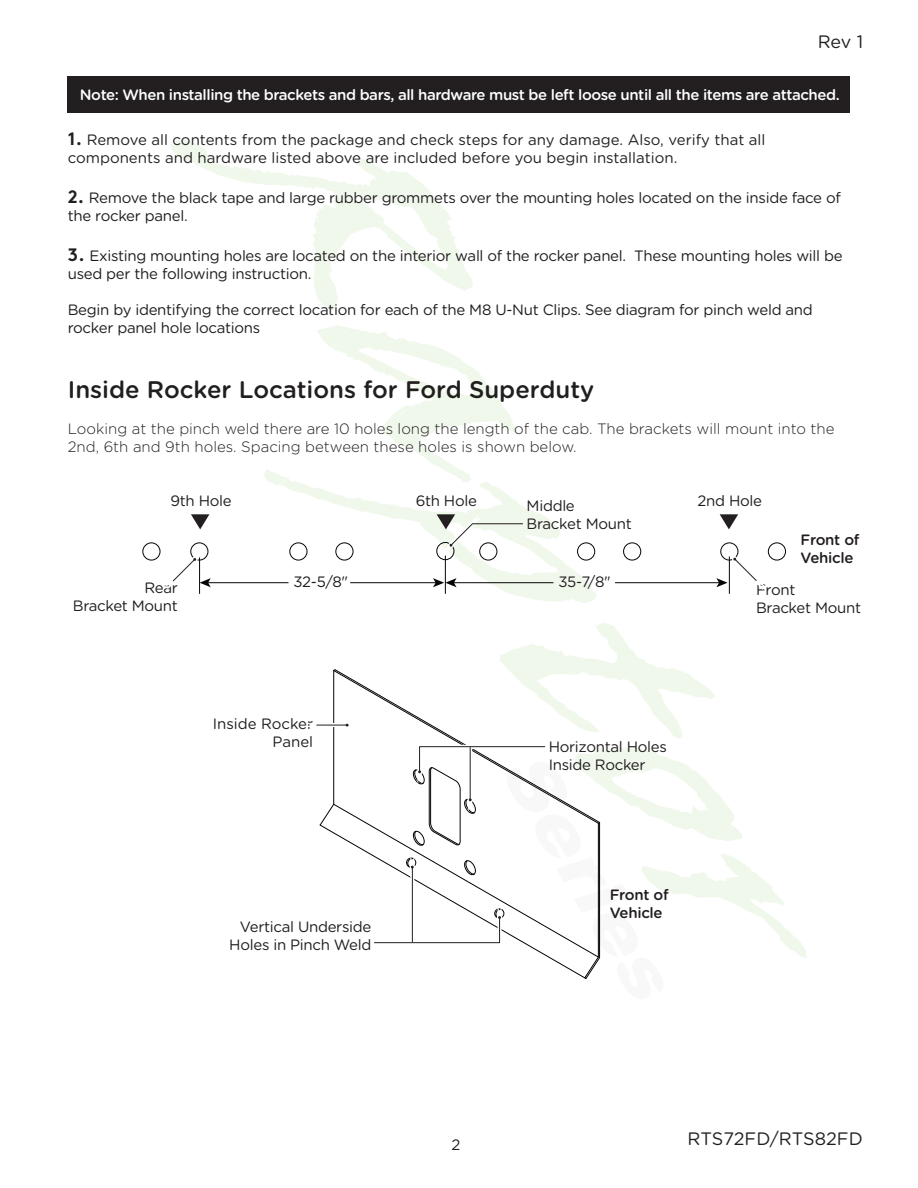
<style>
.page{position:relative;width:918px;height:1188px;background:#fff}
.page>*{position:absolute;margin:0;border:0;box-sizing:border-box;transform-origin:0 0}
.t1{font:500 24px "Gotham Rounded";color:#211e1e}
.t2{font:18px "Gotham Rounded";letter-spacing:-.005em;color:#231f20}
.t3{font:15px/18px "Gotham Rounded";letter-spacing:-.02em;color:#211d1e}
.t4{font:15px/18px "Gotham Rounded";color:#231f20}
.t5{font:300 15px/18px "Gotham Rounded";color:#231f20}
.t6{font:500 15px "Gotham Rounded";letter-spacing:-.03em;color:#fff}
.t7{font:500 15px/18px "Gotham Rounded";letter-spacing:-.02em;color:#211d1e}
.t8{font:15px/18px "Gotham Rounded";color:#211e1e;text-align:right}
.s1{font-family:"Brown";font-weight:700;font-size:18px}
.s2{font-family:"Brown";font-weight:700;font-size:18px;color:#231f20}
</style>
<div class="page">
<svg style="left:171px;top:139px;width:302px;height:172px"></svg>
<div style="left:67px;top:76px;width:783px;height:37px;background:#231f20"></div>
<hr style="left:199px;top:556px;width:1px;height:38px;background:#050504">
<hr style="left:729px;top:556px;width:1px;height:38px;background:#050504">
<div style="left:142px;top:542px;width:18px;height:18px;border:1px solid #040503;border-radius:50%"></div>
<div style="left:190px;top:542px;width:18px;height:18px;border:1px solid #040503;border-radius:50%"></div>
<div style="left:768px;top:542px;width:18px;height:18px;border:1px solid #040503;border-radius:50%"></div>
<div style="left:720px;top:542px;width:18px;height:18px;border:1px solid #040503;border-radius:50%"></div>
<div style="left:623px;top:542px;width:18px;height:18px;border:1px solid #040503;border-radius:50%"></div>
<hr style="left:208px;top:582px;width:81px;height:1px;background:#050504">
<hr style="left:615px;top:582px;width:105px;height:1px;background:#050504">
<svg style="left:316px;top:623px;width:491px;height:356px"></svg>
<div style="left:171px;top:557px;width:26px;height:26px;border:3px solid #fff"></div>
<svg style="left:172px;top:555px;width:39px;height:32px"></svg>
<div style="left:733px;top:557px;width:25px;height:25px;border:3px solid #fff"></div>
<svg style="left:716px;top:555px;width:41px;height:32px"></svg>
<svg style="left:191px;top:514px;width:18px;height:15px"></svg>
<svg style="left:263px;top:325px;width:333px;height:278px"></svg>
<svg style="left:720px;top:514px;width:18px;height:15px"></svg>
<p class="t2" style="left:818px;top:29px;width:47px">Rev 1</p>
<p class="t6" style="left:80px;top:84px;width:761px">Note: When installing the brackets and bars, all hardware must be left loose until all the items are attached.</p>
<p class="t4" style="left:68px;top:130px;width:699px"><span class="s1">1.</span> Remove all contents from the package and check steps for any damage. Also, verify that all components and hardware listed above are included before you begin installation.</p>
<p class="t3" style="left:68px;top:188px;width:775px"><span class="s2">2.</span> Remove the black tape and large rubber grommets over the mounting holes located on the inside face of the rocker panel.</p>
<p class="t3" style="left:68px;top:246px;width:776px"><span class="s2">3.</span> Existing mounting holes are located on the interior wall of the rocker panel. These mounting holes will be used per the following instruction.</p>
<p class="t3" style="left:68px;top:300px;width:747px">Begin by identifying the correct location for each of the M8 U-Nut Clips. See diagram for pinch weld and rocker panel hole locations</p>
<h1 class="t1" style="left:68px;top:373px;width:528px">Inside Rocker Locations for Ford Superduty</h1>
<p class="t5" style="left:68px;top:419px;width:768px">Looking at the pinch weld there are 10 holes long the length of the cab. The brackets will mount into the<br>2nd, 6th and 9th holes. Spacing between these holes is shown below.</p>
<p class="t3" style="left:170px;top:491px;width:63px">9th Hole</p>
<p class="t3" style="left:416px;top:491px;width:63px">6th Hole</p>
<p class="t3" style="left:698px;top:491px;width:66px">2nd Hole</p>
<p class="t3" style="left:527px;top:496px;width:107px">Middle<br>Bracket Mount</p>
<p class="t7" style="left:801px;top:530px;width:60px">Front of<br>Vehicle</p>
<p class="t3" style="left:73px;top:579px;width:107px;text-align:right">Rear<br>Bracket Mount</p>
<p class="t3" style="left:293px;top:572px;width:56px">32-5/8"</p>
<p class="t8" style="left:213px;top:714px;width:102px">Inside Rocker<br>Panel</p>
<p class="t3" style="left:229px;top:917px;width:144px;text-align:right">Vertical Underside<br>Holes in Pinch Weld</p>
<p class="t4" style="left:451px;top:1135px;width:10px">2</p>
<p class="t3" style="left:558px;top:572px;width:54px">35-7/8"</p>
<p class="t3" style="left:549px;top:737px;width:120px">Horizontal Holes<br>Inside Rocker</p>
<p class="t7" style="left:610px;top:885px;width:60px">Front of<br>Vehicle</p>
<p class="t3" style="left:756px;top:580px;width:107px">Front<br>Bracket Mount</p>
<p class="t2" style="left:688px;top:1127px;width:177px">RTS72FD/RTS82FD</p>
</div>
